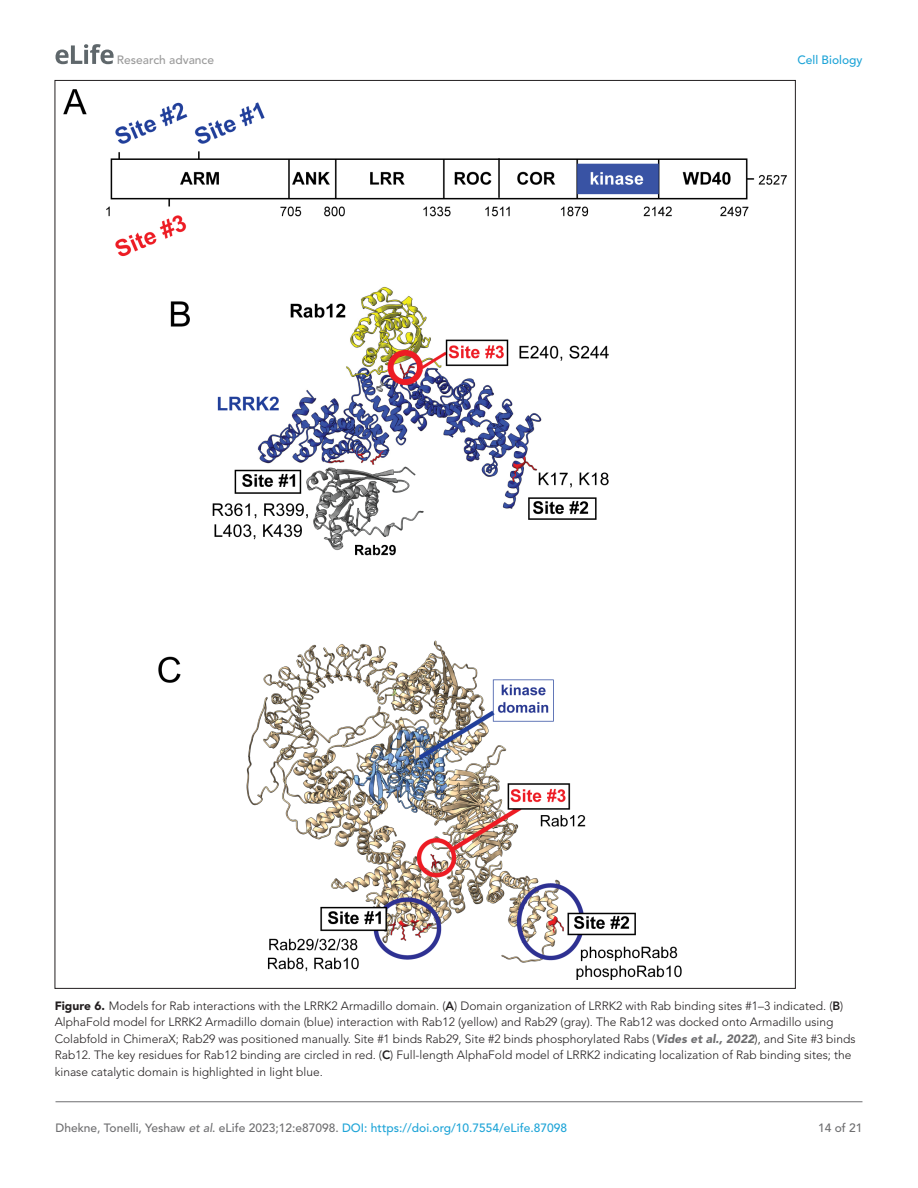
<style>
.page{position:relative;width:918px;height:1188px;background:#fff}
.page>*{position:absolute;margin:0;border:0;box-sizing:border-box;transform-origin:0 0}
.t1{font:300 12px/16.5px "Avenir LT Std";color:#231f20}
.t2{font:500 12px "Avenir LT Std";color:#6e6e70}
.t3{font:500 12px "Avenir LT Std";color:#9a9a9a}
.t4{font:500 12px "Avenir LT Std";color:#1ea4d7}
.s1{font-weight:900}
.s2{font-weight:800}
.s3{font-weight:900;font-style:italic;color:#6e6e70}
.s4{font-style:italic}
.s5{color:#1ea4d7}
</style>
<div class="page">
<svg style="left:56px;top:44px;width:58px;height:20px"></svg>
<hr style="left:56px;top:1101px;width:806px;height:1px;background:#6e6e70">
<img style="left:64px;top:89px;width:722px;height:890px">
<p class="t3" style="left:117px;top:53px;width:99px">Research advance</p>
<p class="t4" style="left:797px;top:53px;width:67px">Cell Biology</p>
<p class="t1" style="left:55px;top:997px;width:802px"><span class="s1">Figure 6.</span> Models for Rab interactions with the LRRK2 Armadillo domain. (<span class="s2">A</span>) Domain organization of LRRK2 with Rab binding sites #1–3 indicated. (<span class="s2">B</span>)<br>AlphaFold model for LRRK2 Armadillo domain (blue) interaction with Rab12 (yellow) and Rab29 (gray). The Rab12 was docked onto Armadillo using Colabfold in ChimeraX; Rab29 was positioned manually. Site #1 binds Rab29, Site #2 binds phosphorylated Rabs (<span class="s3">Vides et al., 2022</span>), and Site #3 binds Rab12. The key residues for Rab12 binding are circled in red. (<span class="s2">C</span>) Full-length AlphaFold model of LRRK2 indicating localization of Rab binding sites; the kinase catalytic domain is highlighted in light blue.</p>
<p class="t2" style="left:56px;top:1121px;width:513px">Dhekne, Tonelli, Yeshaw <span class="s4">et al</span>. eLife 2023;12:e87098. <span class="s5">DOI: https://doi.org/10.7554/eLife.87098</span></p>
<p class="t2" style="left:818px;top:1121px;width:46px">14 of 21</p>
</div>
